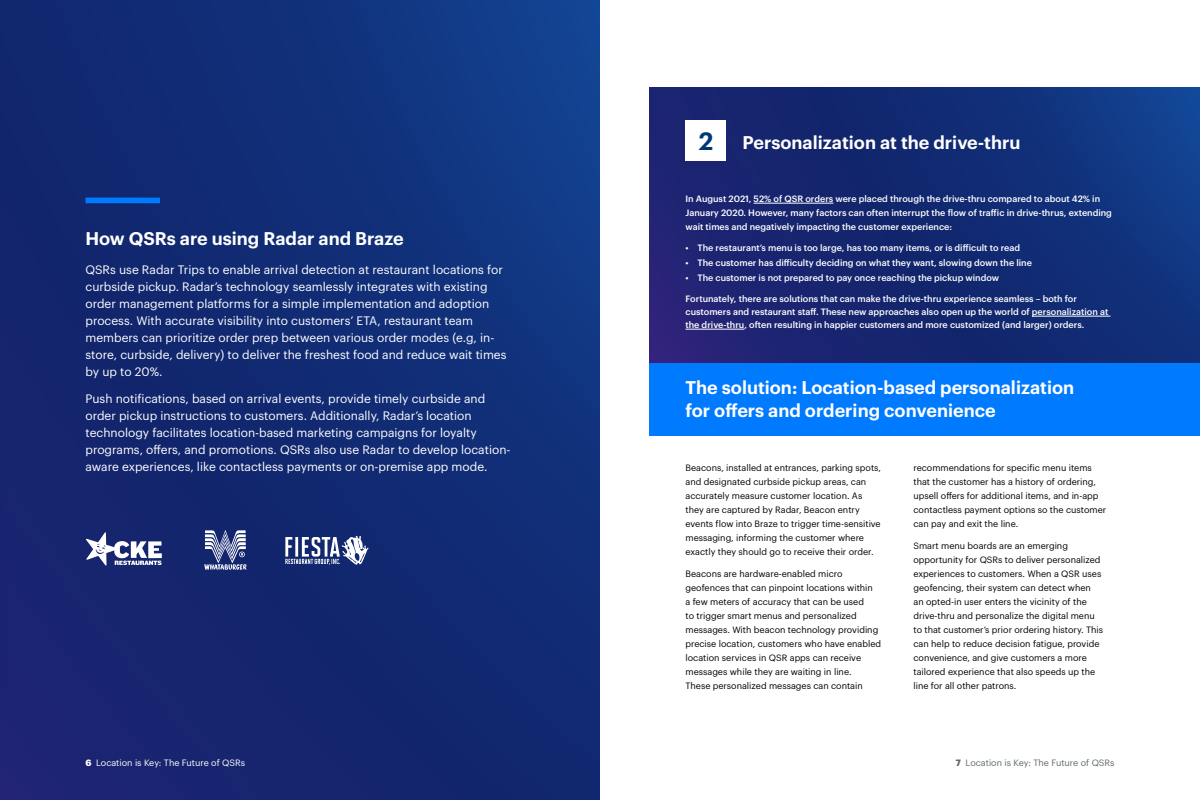
<style>
.page{position:relative;width:1200px;height:800px;background:#fff}
.page>*{position:absolute;margin:0;border:0;box-sizing:border-box;transform-origin:0 0}
.t1{font:600 18px/23px "Graphik";color:#fff}
.t2{font:12px/17px "Graphik";color:#fff}
.t3{font:9px/14px "Graphik";color:#000}
.t4{font:500 9px/14px "Graphik";color:#fff}
.t5{font:9px "Graphik";color:#fff}
.t6{font:9px "Graphik";color:#5f696d}
.s1{font-size:24.6px;color:#003875}
.s2{font-weight:700}
</style>
<div class="page">
<img style="left:0;top:0;width:600px;height:800px">
<div style="left:86px;top:198px;width:74px;height:5px;background:#007aff"></div>
<svg style="left:204px;top:530px;width:43px;height:40px;background:#6975a2"></svg>
<svg style="left:285px;top:536px;width:83px;height:29px"></svg>
<svg style="left:86px;top:532px;width:76px;height:34px"></svg>
<img style="left:649px;top:87px;width:551px;height:277px">
<hr style="left:754px;top:203px;width:79px;height:1px;background:#fff">
<hr style="left:1032px;top:316px;width:78px;height:1px;background:#fff">
<hr style="left:686px;top:329px;width:58px;height:1px;background:#fff">
<div style="left:649px;top:364px;width:551px;height:72px;background:#007aff"></div>
<div style="left:686px;top:120px;width:40px;height:41px;background:#fff"></div>
<h1 class="t1" style="left:86px;top:225px;width:320px">How QSRs are using Radar and Braze</h1>
<p class="t2" style="left:86px;top:260px;width:423px">QSRs use Radar Trips to enable arrival detection at restaurant locations for curbside pickup. Radar’s technology seamlessly integrates with existing order management platforms for a simple implementation and adoption process. With accurate visibility into customers’ ETA, restaurant team members can prioritize order prep between various order modes (e.g, in&shy;store, curbside, delivery) to deliver the freshest food and reduce wait times by up to 20%.</p>
<p class="t2" style="left:86px;top:389px;width:427px">Push notifications, based on arrival events, provide timely curbside and order pickup instructions to customers. Additionally, Radar’s location technology facilitates location-based marketing campaigns for loyalty programs, offers, and promotions. QSRs also use Radar to develop location&shy;aware experiences, like contactless payments or on-premise app mode.</p>
<h1 class="t1" style="left:699px;top:130px;width:323px"><span class="s1">2</span> Personalization at the drive-thru</h1>
<p class="t4" style="left:686px;top:191px;width:428px">In August 2021, 52% of QSR orders were placed through the drive-thru compared to about 42% in<br>January 2020. However, many factors can often interrupt the flow of traffic in drive-thrus, extending wait times and negatively impacting the customer experience:</p>
<p class="t4" style="left:686px;top:240px;width:336px">• The restaurant’s menu is too large, has too many items, or is difficult to read</p>
<p class="t4" style="left:686px;top:255px;width:348px">• The customer has difficulty deciding on what they want, slowing down the line</p>
<p class="t4" style="left:686px;top:270px;width:315px">• The customer is not prepared to pay once reaching the pickup window</p>
<p class="t4" style="left:686px;top:292px;width:424px;line-height:13px">Fortunately, there are solutions that can make the drive-thru experience seamless – both for customers and restaurant staff. These new approaches also open up the world of personalization at the drive-thru, often resulting in happier customers and more customized (and larger) orders.</p>
<h1 class="t1" style="left:686px;top:375px;width:390px">The solution: Location-based personalization for offers and ordering convenience</h1>
<p class="t3" style="left:686px;top:460px;width:197px">Beacons, installed at entrances, parking spots, and designated curbside pickup areas, can accurately measure customer location. As they are captured by Radar, Beacon entry events flow into Braze to trigger time-sensitive messaging, informing the customer where exactly they should go to receive their order.</p>
<p class="t3" style="left:686px;top:566px;width:197px">Beacons are hardware-enabled micro geofences that can pinpoint locations within<br>a few meters of accuracy that can be used<br>to trigger smart menus and personalized messages. With beacon technology providing precise location, customers who have enabled location services in QSR apps can receive messages while they are waiting in line.<br>These personalized messages can contain</p>
<p class="t3" style="left:913px;top:460px;width:194px">recommendations for specific menu items that the customer has a history of ordering, upsell offers for additional items, and in-app contactless payment options so the customer can pay and exit the line.</p>
<p class="t3" style="left:913px;top:538px;width:191px">Smart menu boards are an emerging opportunity for QSRs to deliver personalized experiences to customers. When a QSR uses geofencing, their system can detect when an opted-in user enters the vicinity of the drive-thru and personalize the digital menu to that customer’s prior ordering history. This can help to reduce decision fatigue, provide convenience, and give customers a more tailored experience that also speeds up the line for all other patrons.</p>
<p class="t5" style="left:85px;top:756px;width:161px"><span class="s2">6</span> Location is Key: The Future of QSRs</p>
<p class="t6" style="left:956px;top:756px;width:160px"><span class="s2">7</span> Location is Key: The Future of QSRs</p>
</div>
